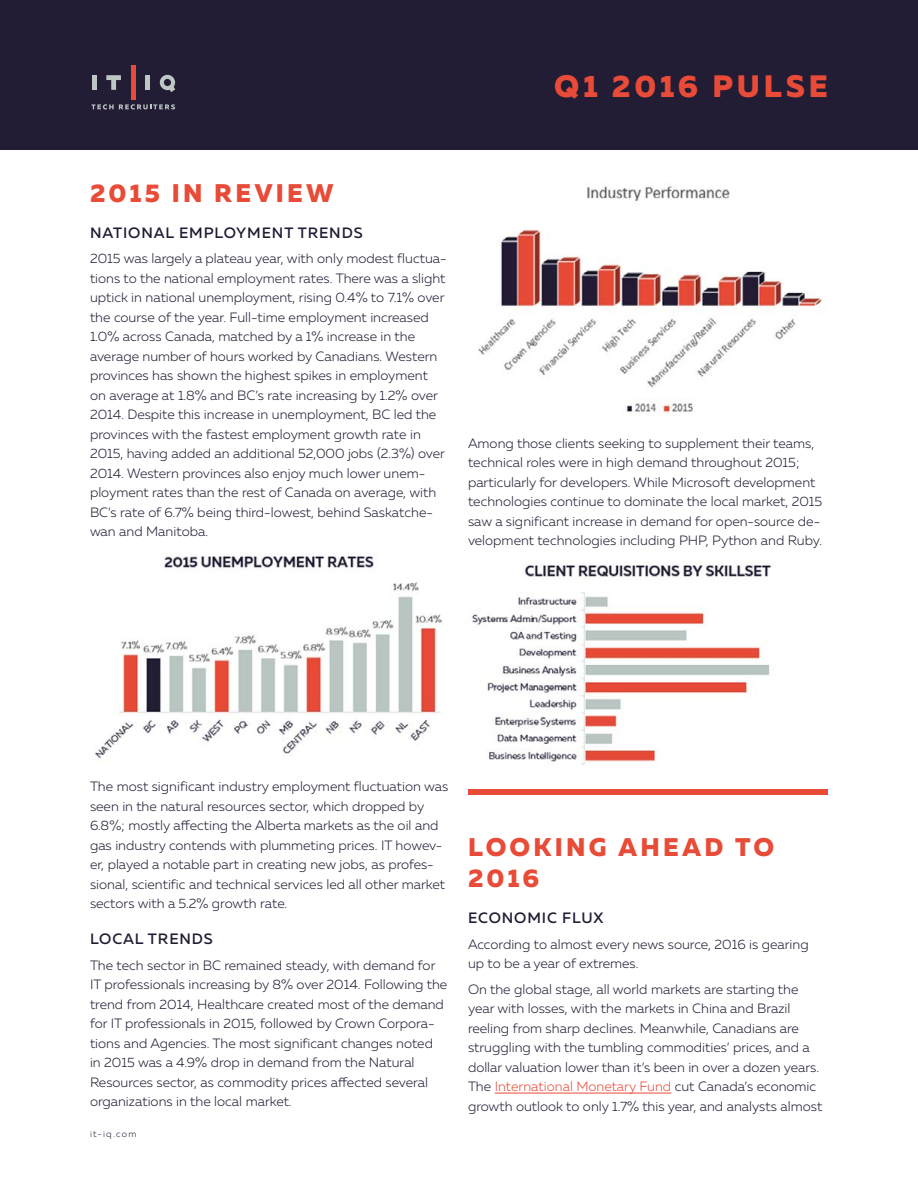
<style>
.page{position:relative;width:918px;height:1188px;background:#fff}
.page>*{position:absolute;margin:0;border:0;box-sizing:border-box;transform-origin:0 0}
.t1{font:800 30.9px "Muller";letter-spacing:.12em;color:#e84b37}
.t2{font:800 25.5px/31.5px "Muller";letter-spacing:.125em;color:#e84b37}
.t3{font:500 15px "Muller";letter-spacing:.06em;color:#221c34}
.t4{font:300 13.5px/19.5px "Muller";color:#221c34}
.t5{font:300 9px "Muller";letter-spacing:.14em;color:#221c34}
.s1{color:#e84b38}
</style>
<div class="page">
<hr style="left:495px;top:1093px;width:176px;height:1px;background:#e84b38">
<div style="left:0;top:0;width:918px;height:150px;background:#221c34"></div>
<div style="left:131px;top:66px;width:5px;height:34px;background:#e84b38"></div>
<div style="left:92px;top:75px;width:5px;height:15px;background:#bdc8c5"></div>
<div style="left:145px;top:75px;width:5px;height:15px;background:#bdc8c5"></div>
<svg style="left:106px;top:75px;width:15px;height:15px"></svg>
<svg style="left:91px;top:104px;width:84px;height:5px"></svg>
<svg style="left:160px;top:75px;width:15px;height:17px"></svg>
<img style="left:95px;top:555px;width:347px;height:204px">
<img style="left:478px;top:186px;width:345px;height:227px">
<img style="left:472px;top:565px;width:299px;height:200px">
<div style="left:468px;top:789px;width:360px;height:6px;background:#e84b38"></div>
<h1 class="t1" style="left:554px;top:67px;width:275px">Q1 2016 PULSE</h1>
<h2 class="t2" style="left:90px;top:177px;width:245px">2015 IN REVIEW</h2>
<p class="t3" style="left:90px;top:223px;width:274px">NATIONAL EMPLOYMENT TRENDS</p>
<p class="t4" style="left:90px;top:249px;width:358px">2015 was largely a plateau year, with only modest fluctua&shy;tions to the national employment rates. There was a slight uptick in national unemployment, rising 0.4% to 7.1% over the course of the year. Full-time employment increased 1.0% across Canada, matched by a 1% increase in the average number of hours worked by Canadians. Western provinces has shown the highest spikes in employment on average at 1.8% and BC’s rate increasing by 1.2% over 2014. Despite this increase in unemployment, BC led the provinces with the fastest employment growth rate in 2015, having added an additional 52,000 jobs (2.3%) over 2014. Western provinces also enjoy much lower unem&shy;ployment rates than the rest of Canada on average, with BC’s rate of 6.7% being third-lowest, behind Saskatche&shy;wan and Manitoba.</p>
<p class="t4" style="left:468px;top:433px;width:356px">Among those clients seeking to supplement their teams, technical roles were in high demand throughout 2015; particularly for developers. While Microsoft development technologies continue to dominate the local market, 2015 saw a significant increase in demand for open-source de&shy;velopment technologies including PHP, Python and Ruby.</p>
<p class="t4" style="left:90px;top:777px;width:360px">The most significant industry employment fluctuation was seen in the natural resources sector, which dropped by 6.8%; mostly affecting the Alberta markets as the oil and gas industry contends with plummeting prices. IT howev&shy;er, played a notable part in creating new jobs, as profes&shy;sional, scientific and technical services led all other market sectors with a 5.2% growth rate.</p>
<p class="t3" style="left:90px;top:930px;width:124px">LOCAL TRENDS</p>
<p class="t4" style="left:90px;top:955px;width:359px">The tech sector in BC remained steady, with demand for IT professionals increasing by 8% over 2014. Following the trend from 2014, Healthcare created most of the demand for IT professionals in 2015, followed by Crown Corpora&shy;tions and Agencies. The most significant changes noted<br>in 2015 was a 4.9% drop in demand from the Natural Resources sector, as commodity prices affected several organizations in the local market.</p>
<p class="t5" style="left:90px;top:1128px;width:48px">it-iq.com</p>
<h2 class="t2" style="left:468px;top:831px;width:308px">LOOKING AHEAD TO<br>2016</h2>
<p class="t3" style="left:468px;top:909px;width:137px">ECONOMIC FLux</p>
<p class="t4" style="left:468px;top:934px;width:342px">According to almost every news source, 2016 is gearing up to be a year of extremes.</p>
<p class="t4" style="left:468px;top:979px;width:356px">On the global stage, all world markets are starting the year with losses, with the markets in China and Brazil reeling from sharp declines. Meanwhile, Canadians are struggling with the tumbling commodities’ prices, and a dollar valuation lower than it’s been in over a dozen years.<br>The <span class="s1">International Monetary Fund</span> cut Canada’s economic growth outlook to only 1.7% this year, and analysts almost</p>
</div>
